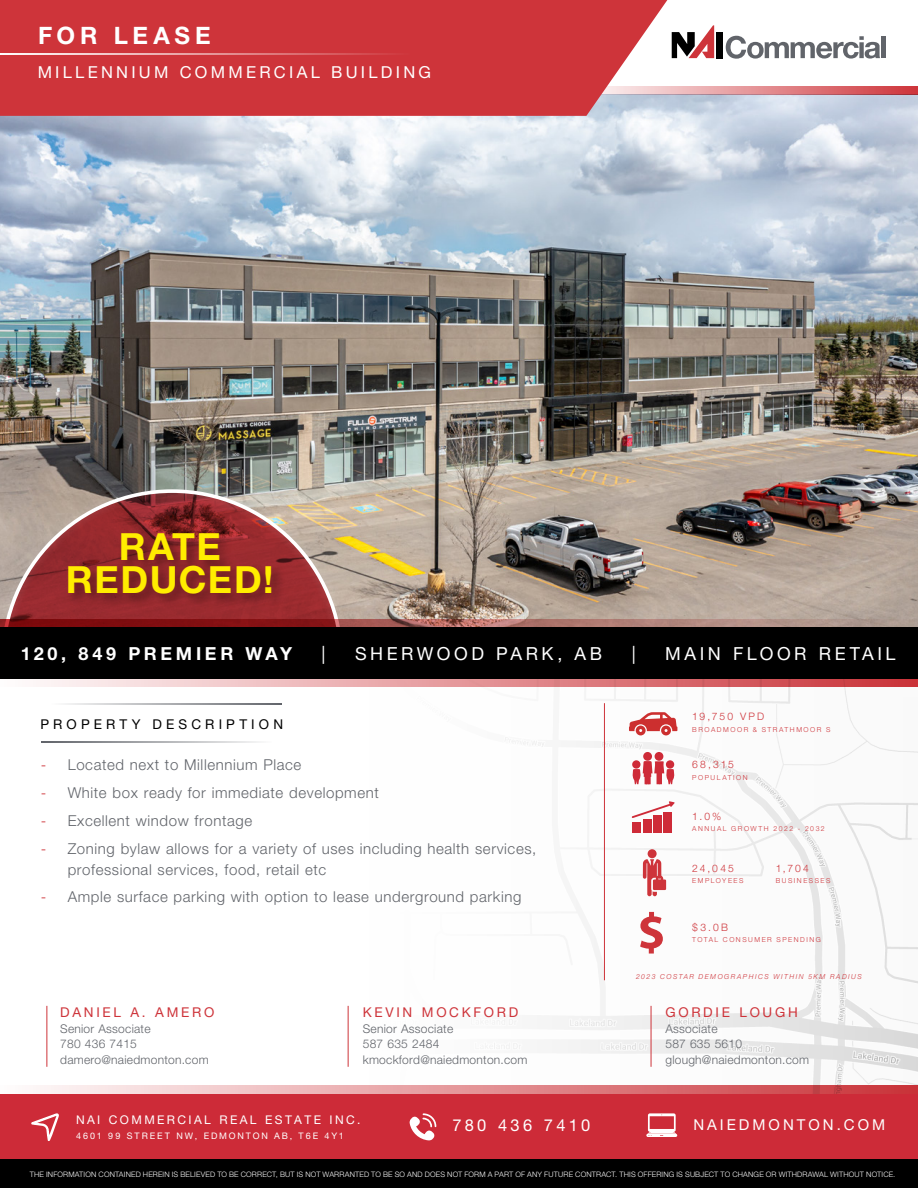
<style>
.page{position:relative;width:918px;height:1188px;background:#fff}
.page>*{position:absolute;margin:0;border:0;box-sizing:border-box;transform-origin:0 0}
.t1{font:700 37.5px "Helvetica Neue LT Std";letter-spacing:.035em;color:#ffed00}
.t2{font:700 24px "Helvetica Neue LT Std";letter-spacing:.2em;color:#fff}
.t3{font:18px "Helvetica Neue LT Std";letter-spacing:.2em;color:#fff}
.t4{font:700 18px "Helvetica Neue LT Std";letter-spacing:.205em;color:#fff}
.t5{font:16.5px "Helvetica Neue LT Std";letter-spacing:.2em;color:#fff}
.Subhead{font:300 15px/21px "Helvetica Neue LT Std";letter-spacing:.04em;color:#61646a}
.t6{font:15px "Helvetica Neue LT Std";letter-spacing:.2em;color:#fff}
.t7{font:13.5px "Helvetica Neue LT Std";letter-spacing:.2em;color:#ce343a}
.t8{font:13.5px "Helvetica Neue LT Std";letter-spacing:.31em;color:#000}
.t9{font:300 12px/15.6px "Helvetica Neue LT Std";letter-spacing:.02em;color:#61646a}
.t10{font:12px "Helvetica Neue LT Std";letter-spacing:.2em;color:#fff}
.t11{font:300 10.35px "Helvetica Neue LT Std";letter-spacing:.21em;color:#ce343a}
.t12{font:9px "Helvetica Neue LT Std";letter-spacing:.205em;color:#fff}
.t13{font:300 7.5px "Helvetica Neue LT Std";letter-spacing:.025em;color:#fff}
.t14{font:300 6.9px "Helvetica Neue LT Std";letter-spacing:.22em;color:#ce343a}
.t15{font:italic 300 6.9px "Helvetica Neue LT Std";letter-spacing:.22em;color:#ce343a}
.s1{color:#ce343a}
</style>
<div class="page">
<img style="left:478px;top:687px;width:440px;height:398px">
<hr style="left:604px;top:703px;width:1px;height:277px;background:#ce343a">
<svg style="left:629px;top:712px;width:48px;height:23px"></svg>
<div style="left:643px;top:752px;width:9px;height:9px;background:#ce2b38;border-radius:50%"></div>
<div style="left:655px;top:752px;width:8px;height:9px;background:#ce2b38;border-radius:50%"></div>
<svg style="left:631px;top:762px;width:44px;height:22px"></svg>
<div style="left:633px;top:823px;width:8px;height:10px;background:#ce2b38"></div>
<div style="left:643px;top:819px;width:8px;height:14px;background:#ce2b38"></div>
<div style="left:653px;top:816px;width:9px;height:17px;background:#ce2b38"></div>
<div style="left:664px;top:812px;width:8px;height:21px;background:#ce2b38"></div>
<svg style="left:632px;top:801px;width:43px;height:17px"></svg>
<svg style="left:643px;top:859px;width:23px;height:37px"></svg>
<div style="left:648px;top:849px;width:9px;height:9px;background:#ce343a;border-radius:50%"></div>
<svg style="left:640px;top:912px;width:23px;height:42px"></svg>
<img style="left:0;top:94px;width:918px;height:525px">
<div style="left:0;top:480px;width:353px;height:195px;background:#fff;opacity:.2"></div>
<svg style="left:0;top:488px;width:345px;height:131px;background:#a9726d"></svg>
<div style="left:66px;top:530px;width:220px;height:78px;background:#000;opacity:.4"></div>
<div style="left:0;top:627px;width:918px;height:51px;background:#000"></div>
<div style="left:716px;top:32px;width:7px;height:26px;background:#000"></div>
<svg style="left:672px;top:25px;width:42px;height:33px"></svg>
<svg style="left:726px;top:36px;width:154px;height:23px"></svg>
<div style="left:881px;top:36px;width:5px;height:22px;background:#61646a"></div>
<svg style="left:0;top:619px;width:918px;height:8px;background:#9e5551"></svg>
<svg style="left:0;top:678px;width:918px;height:9px;background:#ca8689"></svg>
<svg style="left:667px;top:86px;width:251px;height:8px;background:#df7d81"></svg>
<hr style="left:46px;top:1006px;width:1px;height:61px;background:#ce343a">
<hr style="left:348px;top:1006px;width:1px;height:61px;background:#ce343a">
<hr style="left:651px;top:1006px;width:1px;height:61px;background:#ce343a">
<div style="left:0;top:1094px;width:918px;height:67px;background:#cd2b38"></div>
<svg style="left:40px;top:1085px;width:878px;height:9px;background:#e29296"></svg>
<div style="left:0;top:1160px;width:918px;height:28px;background:#000"></div>
<svg style="left:31px;top:1113px;width:28px;height:28px"></svg>
<svg style="left:409px;top:1113px;width:27px;height:27px"></svg>
<svg style="left:646px;top:1113px;width:31px;height:24px"></svg>
<div style="left:0;top:0;width:667px;height:116px;background:#ce343a"></div>
<hr style="left:41px;top:741px;width:231px;height:2px;background:#61646a">
<hr style="left:51px;top:703px;width:231px;height:2px;background:#61646a">
<hr style="left:0;top:53px;width:410px;height:2px;background:#fff">
<p class="t2" style="left:38px;top:20px;width:174px">FOR LEASE</p>
<p class="t5" style="left:38px;top:62px;width:395px">MILLENNIUM COMMERCIAL BUILDING</p>
<p class="t1" style="left:119px;top:524px;width:103px">RATE</p>
<p class="t1" style="left:66px;top:557px;width:209px">REDUCED!</p>
<p class="t4" style="left:21px;top:642px;width:273px">120, 849 PREMIER WAY</p>
<p class="t3" style="left:322px;top:643px;width:5px">|</p>
<p class="t3" style="left:355px;top:643px;width:249px">SHERWOOD PARK, AB</p>
<p class="t3" style="left:632px;top:643px;width:5px">|</p>
<p class="t3" style="left:665px;top:643px;width:232px">MAIN FLOOR RETAIL</p>
<p class="t8" style="left:40px;top:716px;width:244px">PROPERTY DESCRIPTION</p>
<p class="Subhead" style="left:41px;top:754px;width:262px"><span class="s1">-</span> Located next to Millennium Place</p>
<p class="Subhead" style="left:41px;top:782px;width:340px"><span class="s1">-</span> White box ready for immediate development</p>
<p class="Subhead" style="left:41px;top:810px;width:213px"><span class="s1">-</span> Excellent window frontage</p>
<p class="Subhead" style="left:68px;top:837px;width:470px;text-indent:-27px"><span class="s1">-</span> Zoning bylaw allows for a variety of uses including health services, professional services, food, retail etc</p>
<p class="Subhead" style="left:41px;top:886px;width:482px"><span class="s1">-</span> Ample surface parking with option to lease underground parking</p>
<p class="t7" style="left:60px;top:1004px;width:156px">DANIEL A. AMERO</p>
<p class="t9" style="left:60px;top:1020px;width:150px">Senior Associate<br>780 436 7415 damero@naiedmonton.com</p>
<p class="t7" style="left:363px;top:1004px;width:157px">KEVIN MOCKFORD</p>
<p class="t9" style="left:363px;top:1020px;width:166px">Senior Associate<br>587 635 2484 kmockford@naiedmonton.com</p>
<p class="t11" style="left:692px;top:710px;width:73px">19,750 VPD</p>
<p class="t14" style="left:692px;top:725px;width:140px">BROADMOOR &amp; STRATHMOOR S</p>
<p class="t11" style="left:692px;top:758px;width:43px">68,315</p>
<p class="t14" style="left:692px;top:773px;width:57px">POPULATION</p>
<p class="t11" style="left:692px;top:810px;width:31px">1.0%</p>
<p class="t14" style="left:692px;top:824px;width:134px">ANNUAL GROWTH 2022 - 2032</p>
<p class="t11" style="left:692px;top:862px;width:43px">24,045</p>
<p class="t14" style="left:692px;top:876px;width:53px">EMPLOYEES</p>
<p class="t11" style="left:776px;top:862px;width:35px">1,704</p>
<p class="t14" style="left:776px;top:876px;width:56px">BUSINESSES</p>
<p class="t11" style="left:692px;top:921px;width:37px">$3.0B</p>
<p class="t14" style="left:692px;top:936px;width:130px">TOTAL CONSUMER SPENDING</p>
<p class="t15" style="left:636px;top:973px;width:227px">2023 COSTAR DEMOGRAPHICS WITHIN 5KM RADIUS</p>
<p class="t7" style="left:665px;top:1004px;width:134px">GORDIE LOUGH</p>
<p class="t9" style="left:665px;top:1020px;width:145px">Associate<br>587 635 5610 glough@naiedmonton.com</p>
<p class="t10" style="left:76px;top:1112px;width:286px">NAI COMMERCIAL REAL ESTATE INC.</p>
<p class="t12" style="left:76px;top:1130px;width:269px">4601 99 STREET NW, EDMONTON AB, T6E 4Y1</p>
<p class="t5" style="left:452px;top:1116px;width:140px">780 436 7410</p>
<p class="t6" style="left:693px;top:1116px;width:193px">NAIEDMONTON.COM</p>
<p class="t13" style="left:30px;top:1169px;width:867px">THE INFORMATION CONTAINED HEREIN IS BELIEVED TO BE CORRECT, BUT IS NOT WARRANTED TO BE SO AND DOES NOT FORM A PART OF ANY FUTURE CONTRACT. THIS OFFERING IS SUBJECT TO CHANGE OR WITHDRAWAL WITHOUT NOTICE.</p>
</div>
